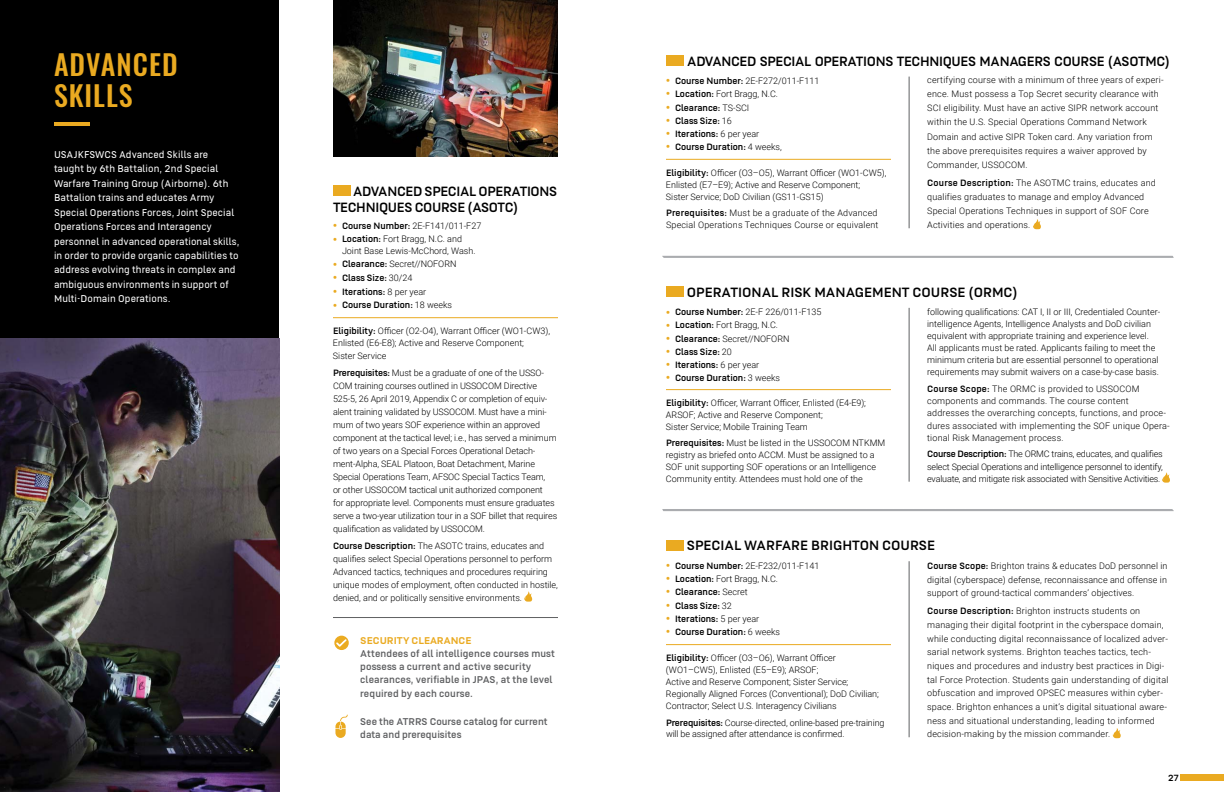
<style>
.page{position:relative;width:1224px;height:792px;background:#fff}
.page>*{position:absolute;margin:0;border:0;box-sizing:border-box;transform-origin:0 0}
.t1{font:500 28px/31px "Oswald";letter-spacing:.035em;color:#eaaa21}
.t2{font:15px/16.4px "US Army";letter-spacing:-.02em;color:#000}
.t3{font:15px "US Army";color:#000}
.t4{font:300 11px/14.4px "US Army";letter-spacing:.01em;color:#fff}
.t5{font:11px/13.2px "US Army";letter-spacing:.01em;color:#5f6062}
.t6{font:700 11px "US Army";color:#eaaa21}
.t7{font:10.2px/13.2px "US Army";color:#000}
.t8{font:10px "US Army";color:#000}
.t9{font:300 9px/12.9px "Roboto";color:#000}
.t10{font:300 9px/14px "Roboto";letter-spacing:.02em;color:#000}
.s1{font-family:"US Army";font-weight:400;font-size:10.2px}
.s2{font-family:"Roboto";font-weight:300;font-size:9px}
</style>
<div class="page">
<div style="left:1180px;top:775px;width:44px;height:6px;background:#eaaa21"></div>
<div style="left:0;top:0;width:279px;height:338px;background:#000"></div>
<hr style="left:54px;top:122px;width:36px;height:3px;background:#eaaa21">
<img style="left:0;top:338px;width:279px;height:454px">
<div style="left:333px;top:186px;width:18px;height:10px;background:#eaaa21"></div>
<hr style="left:333px;top:317px;width:225px;height:1px;background:#eaaa21">
<svg style="left:524px;top:592px;width:8px;height:10px"></svg>
<hr style="left:666px;top:159px;width:225px;height:1px;background:#eaaa21">
<div style="left:666px;top:56px;width:18px;height:10px;background:#eaaa21"></div>
<svg style="left:1033px;top:219px;width:8px;height:10px"></svg>
<hr style="left:909px;top:77px;width:1px;height:151px;background:#5f6062">
<hr style="left:666px;top:389px;width:225px;height:1px;background:#eaaa21">
<div style="left:666px;top:287px;width:18px;height:10px;background:#eaaa21"></div>
<svg style="left:1162px;top:473px;width:8px;height:10px"></svg>
<hr style="left:909px;top:308px;width:1px;height:174px;background:#5f6062">
<hr style="left:666px;top:644px;width:225px;height:1px;background:#eaaa21">
<div style="left:666px;top:540px;width:18px;height:10px;background:#eaaa21"></div>
<svg style="left:1112px;top:728px;width:9px;height:10px"></svg>
<hr style="left:909px;top:561px;width:1px;height:176px;background:#5f6062">
<svg style="left:662px;top:255px;width:512px;height:3px;background:#c3c4c6"></svg>
<svg style="left:662px;top:509px;width:512px;height:3px"></svg>
<img style="left:333px;top:0;width:225px;height:157px">
<hr style="left:333px;top:617px;width:225px;height:1px;background:#5f6062">
<svg style="left:334px;top:636px;width:15px;height:14px"></svg>
<svg style="left:335px;top:715px;width:13px;height:23px"></svg>
<h1 class="t1" style="left:54px;top:47px;width:125px">ADVANCED<br>SKILLS</h1>
<p class="t4" style="left:54px;top:147px;width:187px">USAJKFSWCS Advanced Skills are taught by 6th Battalion, 2nd Special Warfare Training Group (Airborne). 6th Battalion trains and educates Army Special Operations Forces, Joint Special Operations Forces and Interagency personnel in advanced operational skills, in order to provide organic capabilities to address evolving threats in complex and ambiguous environments in support of Multi-Domain Operations.</p>
<h2 class="t2" style="left:333px;top:183px;width:226px;text-indent:20px">ADVANCED SPECIAL OPERATIONS<br>TECHNIQUES COURSE (ASOTC)</h2>
<p class="t9" style="left:342px;top:218px;width:141px;line-height:13.6px"><span class="s1">Course Number:</span> 2E-F141/011-F27<br><span class="s1">Location:</span> Fort Bragg, N.C. and</p>
<p class="t9" style="left:342px;top:243px;width:135px;line-height:13.6px">Joint Base Lewis-McChord, Wash.<br><span class="s1">Clearance:</span> Secret//NOFORN</p>
<p class="t7" style="left:342px;top:271px;width:112px;line-height:13.6px">Class Size: <span class="s2">30/24<br></span>Iterations: <span class="s2">8 per year<br></span>Course Duration: <span class="s2">18 weeks</span></p>
<p class="t9" style="left:333px;top:324px;width:219px;line-height:12.4px"><span class="s1">Eligibility:</span> Officer (O2-O4), Warrant Officer (WO1-CW3),<br>Enlisted (E6-E8); Active and Reserve Component;<br>Sister Service</p>
<p class="t9" style="left:333px;top:366px;width:226px"><span class="s1">Prerequisites:</span> Must be a graduate of one of the USSO-COM training courses outlined in USSOCOM Directive 525-5, 26 April 2019, Appendix C or completion of equiv&shy;alent training validated by USSOCOM. Must have a mini&shy;mum of two years SOF experience within an approved component at the tactical level; i.e., has served a minimum of two years on a Special Forces Operational Detach&shy;ment-Alpha, SEAL Platoon, Boat Detachment, Marine Special Operations Team, AFSOC Special Tactics Team,<br>or other USSOCOM tactical unit authorized component<br>for appropriate level. Components must ensure graduates serve a two-year utilization tour in a SOF billet that requires qualification as validated by USSOCOM.</p>
<p class="t9" style="left:333px;top:539px;width:226px"><span class="s1">Course Description:</span> The ASOTC trains, educates and qualifies select Special Operations personnel to perform Advanced tactics, techniques and procedures requiring unique modes of employment, often conducted in hostile, denied, and or politically sensitive environments.</p>
<p class="t6" style="left:360px;top:634px;width:113px">SECURITY CLEARANCE</p>
<p class="t5" style="left:360px;top:647px;width:196px">Attendees of all intelligence courses must possess a current and active security clearances, verifiable in JPAS, at the level required by each course.</p>
<p class="t5" style="left:360px;top:715px;width:189px">See the ATRRS Course catalog for current data and prerequisites</p>
<h2 class="t2" style="left:687px;top:53px;width:484px">ADVANCED SPECIAL OPERATIONS TECHNIQUES MANAGERS COURSE (ASOTMC)</h2>
<p class="t10" style="left:927px;top:73px;width:238px">certifying course with a minimum of three years of experi&shy;ence. Must possess a Top Secret security clearance with SCI eligibility. Must have an active SIPR network account within the U.S. Special Operations Command Network Domain and active SIPR Token card. Any variation from the above prerequisites requires a waiver approved by Commander, USSOCOM.</p>
<p class="t10" style="left:927px;top:176px;width:230px"><span class="s1">Course Description:</span> The ASOTMC trains, educates and qualifies graduates to manage and employ Advanced Special Operations Techniques in support of SOF Core Activities and operations.</p>
<p class="t9" style="left:675px;top:74px;width:146px;line-height:13.2px"><span class="s1">Course Number:</span> 2E-F272/011-F111<br><span class="s1">Location:</span> Fort Bragg, N.C.</p>
<p class="t7" style="left:675px;top:101px;width:108px">Clearance: <span class="s2">TS-SCI<br></span>Class Size: <span class="s2">16<br></span>Iterations: <span class="s2">6 per year<br></span>Course Duration: <span class="s2">4 weeks,</span></p>
<p class="t9" style="left:666px;top:166px;width:222px;line-height:12px"><span class="s1">Eligibility:</span> Officer (O3–O5), Warrant Officer (WO1-CW5),<br>Enlisted (E7–E9); Active and Reserve Component;<br>Sister Service; DoD Civilian (GS11-GS15)</p>
<p class="t10" style="left:666px;top:207px;width:214px;line-height:12px"><span class="s1">Prerequisites:</span> Must be a graduate of the Advanced<br>Special Operations Techniques Course or equivalent</p>
<h2 class="t3" style="left:687px;top:284px;width:332px">OPERATIONAL RISK MANAGEMENT COURSE (ORMC)</h2>
<p class="t9" style="left:927px;top:305px;width:235px;line-height:12.2px">following qualifications: CAT I, II or III, Credentialed Counter&shy;intelligence Agents, Intelligence Analysts and DoD civilian equivalent with appropriate training and experience level.<br>All applicants must be rated. Applicants failing to meet the minimum criteria but are essential personnel to operational requirements may submit waivers on a case-by-case basis.</p>
<p class="t10" style="left:927px;top:382px;width:244px;line-height:12.2px"><span class="s1">Course Scope:</span> The ORMC is provided to USSOCOM components and commands. The course content addresses the overarching concepts, functions, and proce&shy;dures associated with implementing the SOF unique Opera&shy;tional Risk Management process.</p>
<p class="t9" style="left:927px;top:448px;width:237px;line-height:12.2px;text-align:justify"><span class="s1">Course Description:</span> The ORMC trains, educates, and qualifies select Special Operations and intelligence personnel to identify, evaluate, and mitigate risk associated with Sensitive Activities.</p>
<p class="t9" style="left:675px;top:305px;width:148px"><span class="s1">Course Number:</span> 2E-F 226/011-F135<br><span class="s1">Location:</span> Fort Bragg, N.C.<br><span class="s1">Clearance:</span> Secret//NOFORN</p>
<p class="t7" style="left:675px;top:345px;width:107px">Class Size: <span class="s2">20<br></span>Iterations: <span class="s2">6 per year<br></span>Course Duration: <span class="s2">3 weeks</span></p>
<p class="t9" style="left:666px;top:396px;width:202px;line-height:11.9px"><span class="s1">Eligibility:</span> Officer, Warrant Officer, Enlisted (E4-E9);<br>ARSOF; Active and Reserve Component;<br>Sister Service; Mobile Training Team</p>
<p class="t9" style="left:666px;top:437px;width:221px;line-height:11.9px"><span class="s1">Prerequisites:</span> Must be listed in the USSOCOM NTKMM registry as briefed onto ACCM. Must be assigned to a SOF unit supporting SOF operations or an Intelligence Community entity. Attendees must hold one of the</p>
<h2 class="t3" style="left:687px;top:537px;width:250px">SPECIAL WARFARE BRIGHTON COURSE</h2>
<p class="t9" style="left:927px;top:558px;width:242px;line-height:13.7px;text-align:justify"><span class="s1">Course Scope:</span> Brighton trains &amp; educates DoD personnel in digital (cyberspace) defense, reconnaissance and offense in support of ground-tactical commanders’ objectives.</p>
<p class="t10" style="left:927px;top:604px;width:243px;line-height:13.7px"><span class="s1">Course Description:</span> Brighton instructs students on managing their digital footprint in the cyberspace domain, while conducting digital reconnaissance of localized adver&shy;sarial network systems. Brighton teaches tactics, tech&shy;niques and procedures and industry best practices in Digi&shy;tal Force Protection. Students gain understanding of digital obfuscation and improved OPSEC measures within cyber&shy;space. Brighton enhances a unit’s digital situational aware&shy;ness and situational understanding, leading to informed decision-making by the mission commander.</p>
<p class="t9" style="left:675px;top:559px;width:146px;line-height:13.3px"><span class="s1">Course Number:</span> 2E-F232/011-F141<br><span class="s1">Location:</span> Fort Bragg, N.C.</p>
<p class="t7" style="left:675px;top:586px;width:107px">Clearance: <span class="s2">Secret<br></span>Class Size: <span class="s2">32<br></span>Iterations: <span class="s2">5 per year<br></span>Course Duration: <span class="s2">6 weeks</span></p>
<p class="t9" style="left:666px;top:651px;width:215px;line-height:12.1px"><span class="s1">Eligibility:</span> Officer (O3–O6), Warrant Officer (WO1–CW5), Enlisted (E5–E9); ARSOF;<br>Active and Reserve Component; Sister Service; Regionally Aligned Forces (Conventional); DoD Civilian; Contractor; Select U.S. Interagency Civilians</p>
<p class="t9" style="left:666px;top:716px;width:220px;line-height:11.6px"><span class="s1">Prerequisites:</span> Course-directed, online-based pre-training will be assigned after attendance is confirmed.</p>
<p class="t8" style="left:1168px;top:772px;width:12px">27</p>
</div>
